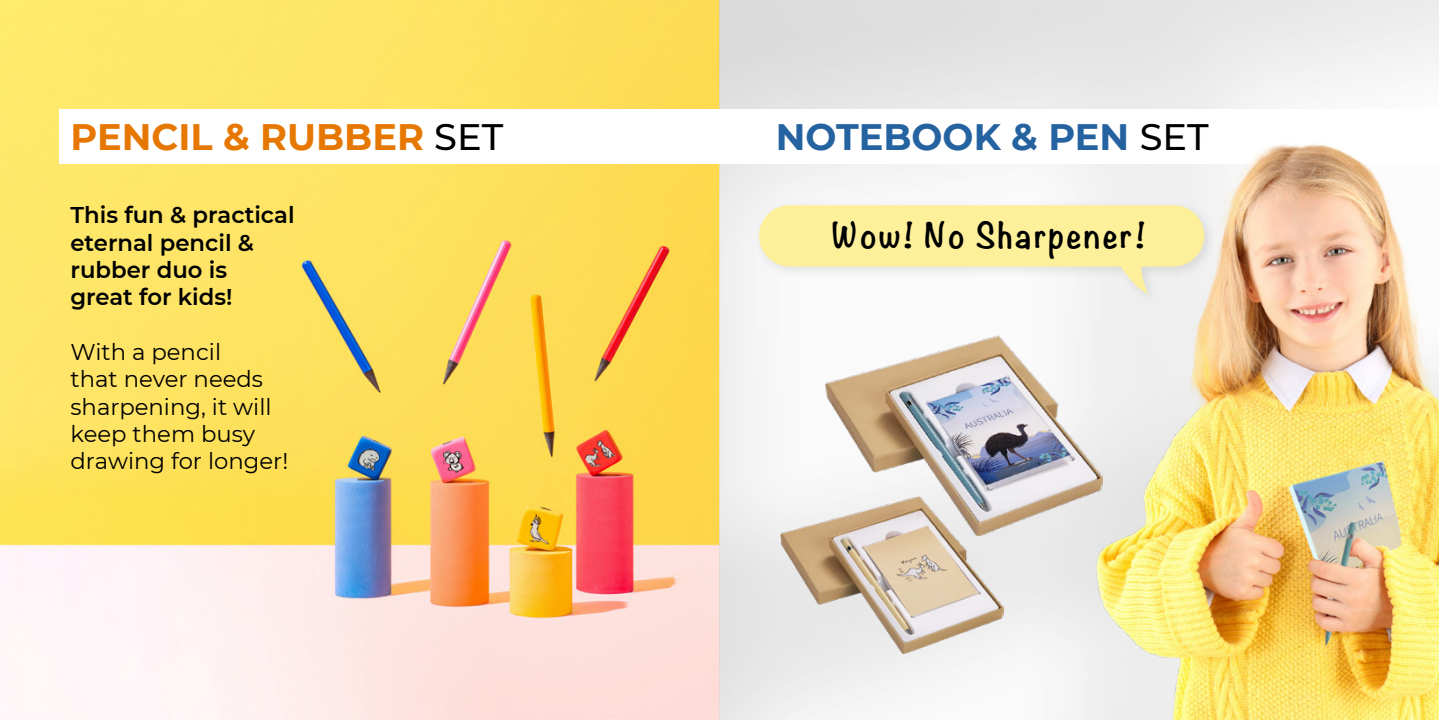
<style>
.page{position:relative;width:1439px;height:720px;background:#fff}
.page>*{position:absolute;margin:0;border:0;box-sizing:border-box;transform-origin:0 0}
.t1{font:700 36.75px "Montserrat";color:#e67701}
.t2{font:700 36.75px "Montserrat";color:#2462a0}
.t3{font:700 31.5px "Noteworthy";letter-spacing:.07em;color:#000}
.t4{font:22.75px/27.3px "Montserrat";color:#000}
.t5{font:600 22.75px/27.3px "Montserrat";color:#000}
.s1{font-weight:500;color:#000}
</style>
<div class="page">
<img style="left:1px;top:0;width:1438px;height:719px">
<div style="left:60px;top:109px;width:1379px;height:55px;background:#fff"></div>
<img style="left:826px;top:335px;width:237px;height:200px">
<img style="left:1063px;top:144px;width:376px;height:575px">
<img style="left:781px;top:496px;width:223px;height:157px">
<div style="left:752px;top:198px;width:465px;height:108px;background:#f6f5f5"></div>
<svg style="left:759px;top:205px;width:445px;height:89px"></svg>
<h1 class="t1" style="left:70px;top:110px;width:434px">PENCIL &amp; RUBBER <span class="s1">SET</span></h1>
<p class="t5" style="left:70px;top:200px;width:226px">This fun &amp; practical eternal pencil &amp; rubber duo is great for kids!</p>
<p class="t4" style="left:70px;top:337px;width:219px">With a pencil<br>that never needs sharpening, it will keep them busy drawing for longer!</p>
<h1 class="t2" style="left:776px;top:110px;width:434px">NOTEBOOK &amp; PEN <span class="s1">SET</span></h1>
<h2 class="t3" style="left:831px;top:207px;width:315px">Wow! No Sharpener!</h2>
</div>
